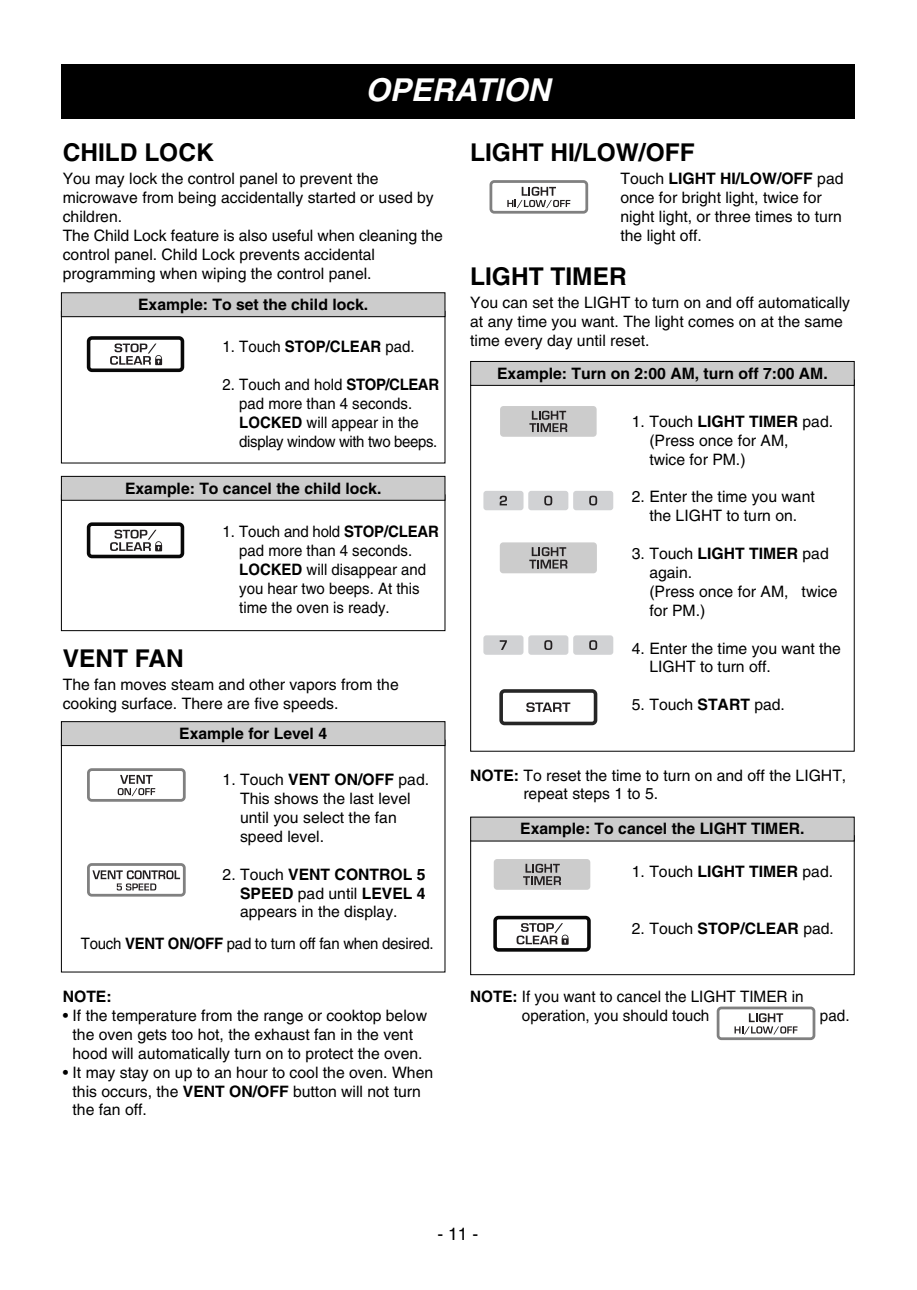
<style>
.page{position:relative;width:917px;height:1290px;background:#fff}
.page>*{position:absolute;margin:0;border:0;box-sizing:border-box;transform-origin:0 0}
.t1{font:italic 700 31.5px "Helvetica";color:#fff}
.t2{font:700 24.5px "Helvetica";color:#000}
.t3{font:17.5px "Helvetica";color:#000}
.t4{font:15.75px/18.9px "Helvetica";color:#000}
.t5{font:15.75px/18.9px "Helvetica";color:#000;scale:.95 1}
.t6{font:700 15.75px "Helvetica";color:#000}
.s1{font-weight:700}
</style>
<div class="page">
<div style="left:61px;top:64px;width:794px;height:55px;background:#000"></div>
<div style="left:87px;top:336px;width:97px;height:36px;border:4px solid #080808;border-radius:3px"></div>
<svg style="left:110px;top:343px;width:52px;height:22px"></svg>
<div style="left:61px;top:293px;width:384px;height:24px;background:#ccc"></div>
<div style="left:61px;top:292px;width:384px;height:25px;border:1px solid #000"></div>
<div style="left:499px;top:689px;width:98px;height:36px;border:4px solid #262626;border-radius:3px"></div>
<svg style="left:526px;top:702px;width:44px;height:10px"></svg>
<div style="left:500px;top:406px;width:97px;height:31px;background:#ccc;border-radius:3px"></div>
<svg style="left:529px;top:411px;width:38px;height:21px"></svg>
<div style="left:500px;top:542px;width:97px;height:31px;background:#ccc;border-radius:3px"></div>
<svg style="left:529px;top:547px;width:38px;height:21px"></svg>
<div style="left:483px;top:491px;width:41px;height:19px;background:#d1d2d4;border:2px solid #d1d2d4;border-radius:2px"></div>
<svg style="left:500px;top:496px;width:7px;height:9px"></svg>
<div style="left:528px;top:491px;width:40px;height:19px;background:#d1d2d4;border:2px solid #d1d2d4;border-radius:2px"></div>
<svg style="left:544px;top:496px;width:8px;height:9px"></svg>
<div style="left:573px;top:491px;width:40px;height:19px;background:#d1d2d4;border:2px solid #d1d2d4;border-radius:2px"></div>
<svg style="left:589px;top:496px;width:8px;height:9px"></svg>
<div style="left:483px;top:635px;width:41px;height:20px;background:#d1d2d4;border:2px solid #d1d2d4;border-radius:2px"></div>
<svg style="left:500px;top:640px;width:7px;height:10px"></svg>
<div style="left:528px;top:635px;width:40px;height:20px;background:#d1d2d4;border:2px solid #d1d2d4;border-radius:2px"></div>
<svg style="left:544px;top:640px;width:8px;height:10px"></svg>
<div style="left:573px;top:635px;width:40px;height:20px;background:#d1d2d4;border:2px solid #d1d2d4;border-radius:2px"></div>
<svg style="left:589px;top:640px;width:8px;height:10px"></svg>
<div style="left:471px;top:361px;width:383px;height:24px;background:#ccc"></div>
<div style="left:470px;top:361px;width:385px;height:25px;border:1px solid #000"></div>
<div style="left:87px;top:522px;width:97px;height:36px;border:4px solid #080808;border-radius:3px"></div>
<svg style="left:110px;top:530px;width:52px;height:21px"></svg>
<div style="left:61px;top:494px;width:384px;height:137px;border:1px solid #000"></div>
<div style="left:61px;top:476px;width:384px;height:24px;background:#ccc"></div>
<div style="left:61px;top:476px;width:384px;height:25px;border:1px solid #000"></div>
<div style="left:87px;top:863px;width:99px;height:33px;background:#fff;border:3px solid #808080;border-radius:3px"></div>
<svg style="left:92px;top:870px;width:88px;height:20px"></svg>
<div style="left:87px;top:768px;width:99px;height:34px;background:#fff;border:3px solid #808080;border-radius:3px"></div>
<svg style="left:118px;top:775px;width:37px;height:21px"></svg>
<div style="left:61px;top:722px;width:384px;height:23px;background:#ccc"></div>
<div style="left:61px;top:721px;width:384px;height:25px;border:1px solid #000"></div>
<div style="left:490px;top:180px;width:98px;height:34px;background:#fff;border:3px solid #808080;border-radius:3px"></div>
<svg style="left:507px;top:187px;width:63px;height:21px"></svg>
<div style="left:717px;top:1006px;width:98px;height:34px;background:#fff;border:3px solid #808080;border-radius:3px"></div>
<svg style="left:735px;top:1013px;width:63px;height:21px"></svg>
<div style="left:493px;top:916px;width:98px;height:35px;border:4px solid #080808;border-radius:3px"></div>
<svg style="left:517px;top:923px;width:52px;height:22px"></svg>
<div style="left:494px;top:859px;width:96px;height:31px;background:#ccc;border-radius:3px"></div>
<svg style="left:523px;top:864px;width:38px;height:21px"></svg>
<div style="left:470px;top:835px;width:385px;height:140px;border:1px solid #000"></div>
<div style="left:471px;top:817px;width:383px;height:24px;background:#ccc"></div>
<h1 class="t1" style="left:365px;top:78px;width:186px">OPERATION</h1>
<h2 class="t2" style="left:63px;top:143px;width:153px">CHILD LOCK</h2>
<p class="t4" style="left:63px;top:171px;width:382px">You may lock the control panel to prevent the microwave from being accidentally started or used by children.<br>The Child Lock feature is also useful when cleaning the control panel. Child Lock prevents accidental programming when wiping the control panel.</p>
<p class="t6" style="left:138px;top:299px;width:232px">Example: To set the child lock.</p>
<p class="t5" style="left:223px;top:338px;width:204px">1. Touch <span class="s1">STOP/CLEAR</span> pad.</p>
<p class="t5" style="left:239px;top:376px;width:212px;text-indent:-17px">2. Touch and hold <span class="s1">STOP/CLEAR </span>pad more than 4 seconds.<br><span class="s1">LOCKED</span> will appear in the display window with two beeps.</p>
<p class="t6" style="left:125px;top:482px;width:258px">Example: To cancel the child lock.</p>
<p class="t5" style="left:239px;top:523px;width:212px;text-indent:-17px">1. Touch and hold <span class="s1">STOP/CLEAR </span>pad more than 4 seconds.<br><span class="s1">LOCKED</span> will disappear and you hear two beeps. At this time the oven is ready.</p>
<h2 class="t2" style="left:63px;top:649px;width:123px">VENT FAN</h2>
<p class="t4" style="left:63px;top:676px;width:338px">The fan moves steam and other vapors from the cooking surface. There are five speeds.</p>
<p class="t6" style="left:179px;top:727px;width:149px">Example for Level 4</p>
<p class="t4" style="left:240px;top:772px;width:191px;text-indent:-17px">1. Touch <span class="s1">VENT ON/OFF</span> pad.<br>This shows the last level until you select the fan speed level.</p>
<p class="t4" style="left:240px;top:866px;width:187px;text-align:justify;text-indent:-17px">2. Touch <span class="s1">VENT CONTROL 5<br>SPEED</span> pad until <span class="s1">LEVEL 4 </span>appears in the display.</p>
<p class="t5" style="left:81px;top:935px;width:373px">Touch <span class="s1">VENT ON/OFF</span> pad to turn off fan when desired.</p>
<p class="t6" style="left:63px;top:991px;width:50px">NOTE:</p>
<p class="t4" style="left:63px;top:1007px;width:366px;text-align:center">• If the temperature from the range or cooktop below the oven gets too hot, the exhaust fan in the vent hood will automatically turn on to protect the oven.</p>
<p class="t4" style="left:73px;top:1064px;width:362px;text-indent:-10px">• It may stay on up to an hour to cool the oven. When this occurs, the <span class="s1">VENT ON/OFF</span> button will not turn the fan off.</p>
<h2 class="t2" style="left:470px;top:143px;width:226px">LIGHT HI/LOW/OFF</h2>
<p class="t4" style="left:620px;top:171px;width:225px">Touch <span class="s1">LIGHT HI/LOW/OFF</span> pad once for bright light, twice for night light, or three times to turn the light off.</p>
<h2 class="t2" style="left:470px;top:267px;width:158px">LIGHT TIMER</h2>
<p class="t4" style="left:470px;top:294px;width:381px">You can set the LIGHT to turn on and off automatically at any time you want. The light comes on at the same time every day until reset.</p>
<p class="t6" style="left:497px;top:367px;width:332px">Example: Turn on 2:00 AM, turn off 7:00 AM.</p>
<p class="t4" style="left:649px;top:413px;width:185px;text-indent:-18px">1. Touch <span class="s1">LIGHT TIMER</span> pad. (Press once for AM,<br>twice for PM.)</p>
<p class="t4" style="left:632px;top:489px;width:184px;text-align:center">2. Enter the time you want the LIGHT to turn on.</p>
<p class="t4" style="left:649px;top:545px;width:190px;text-indent:-18px">3. Touch <span class="s1">LIGHT TIMER</span> pad again.<br>(Press once for AM, twice for PM.)</p>
<p class="t4" style="left:649px;top:640px;width:193px;text-indent:-17px">4. Enter the time you want the<br>LIGHT to turn off.</p>
<p class="t4" style="left:632px;top:697px;width:155px">5. Touch <span class="s1">START</span> pad.</p>
<p class="t4" style="left:523px;top:767px;width:324px;text-indent:-53px"><span class="s1">NOTE:</span> To reset the time to turn on and off the LIGHT, repeat steps 1 to 5.</p>
<p class="t6" style="left:520px;top:823px;width:286px">Example: To cancel the LIGHT TIMER.</p>
<p class="t4" style="left:632px;top:863px;width:203px">1. Touch <span class="s1">LIGHT TIMER</span> pad.</p>
<p class="t4" style="left:632px;top:920px;width:204px">2. Touch <span class="s1">STOP/CLEAR</span> pad.</p>
<p class="t4" style="left:522px;top:988px;width:283px;text-indent:-52px"><span class="s1">NOTE:</span> If you want to cancel the LIGHT TIMER in operation, you should touch</p>
<p class="t4" style="left:820px;top:1007px;width:31px">pad.</p>
<p class="t3" style="left:437px;top:1227px;width:42px">- 11 -</p>
</div>
